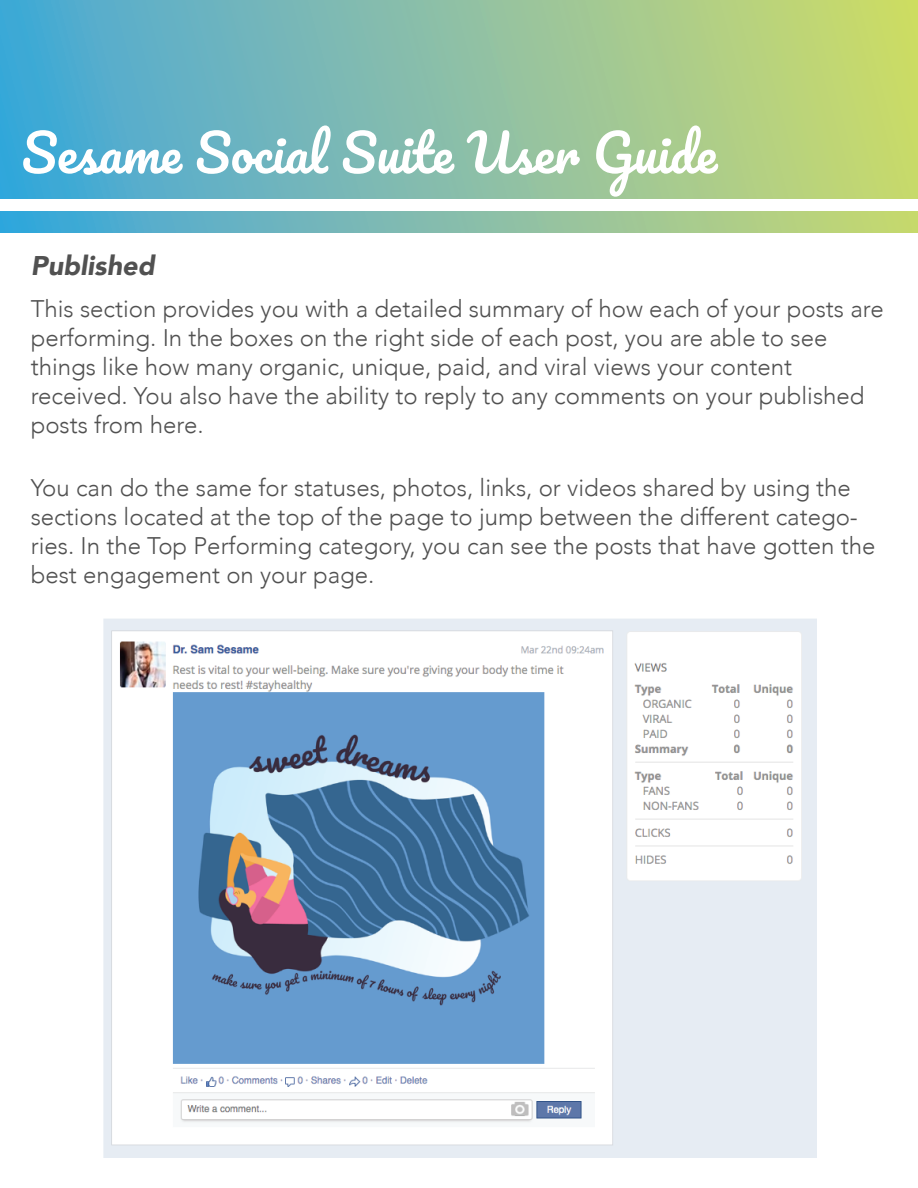
<style>
.page{position:relative;width:918px;height:1188px;background:#fff}
.page>*{position:absolute;margin:0;border:0;box-sizing:border-box;transform-origin:0 0}
.t1{font:51px "Pacifico";color:#fff}
.t2{font:italic 900 27px "Avenir";color:#515151}
.t3{font:300 24px/28.8px "Avenir";color:#515151}
</style>
<div class="page">
<svg style="left:0;top:0;width:918px;height:233px;background:#89c0a5"></svg>
<div style="left:0;top:200px;width:918px;height:11px;background:#fff"></div>
<img style="left:103px;top:618px;width:714px;height:540px">
<h1 class="t1" style="left:21px;top:126px;width:696px">Sesame Social Suite User Guide</h1>
<p class="t2" style="left:31px;top:243px;width:126px">Published</p>
<p class="t3" style="left:31px;top:295px;width:855px">This section provides you with a detailed summary of how each of your posts are performing. In the boxes on the right side of each post, you are able to see things like how many organic, unique, paid, and viral views your content received. You also have the ability to reply to any comments on your published posts from here.</p>
<p class="t3" style="left:31px;top:473px;width:846px">You can do the same for statuses, photos, links, or videos shared by using the sections located at the top of the page to jump between the different catego&shy;ries. In the Top Performing category, you can see the posts that have gotten the best engagement on your page.</p>
</div>
